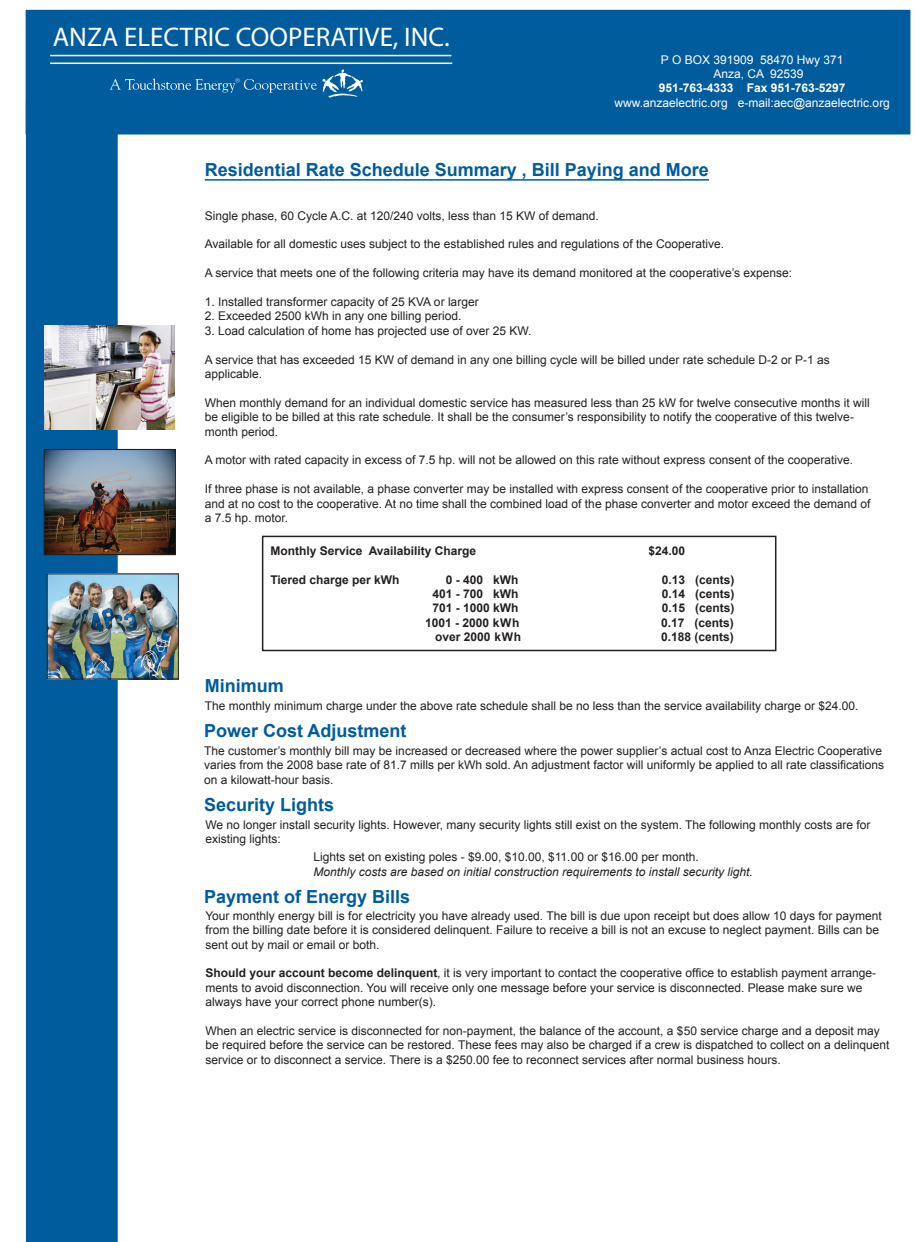
<style>
.page{position:relative;width:918px;height:1242px;background:#fff}
.page>*{position:absolute;margin:0;border:0;box-sizing:border-box;transform-origin:0 0}
.t1{font:27px "Myriad Pro";color:#fff}
.t2{font:700 18px "Arial";color:#005c9d}
.t3{font:12px/14.4px "Arial";color:#231f20}
.t4{font:700 12px "Arial";color:#231f20}
.t5{font:12px "Arial";color:#fff}
.t6{font:italic 12px "Arial";color:#231f20}
.t7{font:700 12px "Arial";color:#fff}
.s1{font-weight:700}
</style>
<div class="page">
<div style="left:26px;top:134px;width:92px;height:1108px;background:#005c9d"></div>
<div style="left:26px;top:10px;width:884px;height:124px;background:#005c9d"></div>
<hr style="left:50px;top:55px;width:401px;height:1px;background:#fff">
<hr style="left:50px;top:63px;width:402px;height:1px;background:#fff">
<img style="left:45px;top:326px;width:130px;height:103px">
<div style="left:262px;top:536px;width:514px;height:115px;border:2px solid #231f20"></div>
<img style="left:46px;top:451px;width:127px;height:102px">
<div style="left:44px;top:449px;width:131px;height:106px;border:1px solid #231f20"></div>
<img style="left:49px;top:576px;width:127px;height:101px">
<div style="left:47px;top:574px;width:131px;height:105px;border:1px solid #231f20"></div>
<svg style="left:110px;top:69px;width:253px;height:29px"></svg>
<hr style="left:205px;top:179px;width:504px;height:2px;background:#005c9d">
<p class="t1" style="left:53px;top:20px;width:398px">ANZA ELECTRIC COOPERATIVE, INC.</p>
<p class="t5" style="left:661px;top:51px;width:184px">P O BOX 391909 58470 Hwy 371</p>
<p class="t5" style="left:714px;top:66px;width:92px">Anza, CA 92539</p>
<p class="t7" style="left:659px;top:80px;width:188px">951-763-4333 Fax 951-763-5297</p>
<p class="t5" style="left:614px;top:95px;width:277px">www.anzaelectric.org e-mail:aec@anzaelectric.org</p>
<p class="t2" style="left:205px;top:158px;width:506px">Residential Rate Schedule Summary , Bill Paying and More</p>
<p class="t3" style="left:205px;top:208px;width:396px">Single phase, 60 Cycle A.C. at 120/240 volts, less than 15 KW of demand.</p>
<p class="t3" style="left:205px;top:237px;width:521px">Available for all domestic uses subject to the established rules and regulations of the Cooperative.</p>
<p class="t3" style="left:205px;top:266px;width:589px">A service that meets one of the following criteria may have its demand monitored at the cooperative’s expense:</p>
<p class="t3" style="left:205px;top:295px;width:275px">1. Installed transformer capacity of 25 KVA or larger</p>
<p class="t3" style="left:205px;top:309px;width:258px">2. Exceeded 2500 kWh in any one billing period.</p>
<p class="t3" style="left:205px;top:323px;width:328px">3. Load calculation of home has projected use of over 25 KW.</p>
<p class="t3" style="left:205px;top:352px;width:626px">A service that has exceeded 15 KW of demand in any one billing cycle will be billed under rate schedule D-2 or P-1 as</p>
<p class="t3" style="left:205px;top:367px;width:59px">applicable.</p>
<p class="t3" style="left:205px;top:395px;width:666px">When monthly demand for an individual domestic service has measured less than 25 kW for twelve consecutive months it will be eligible to be billed at this rate schedule. It shall be the consumer’s responsibility to notify the cooperative of this twelve&shy;month period.</p>
<p class="t3" style="left:205px;top:453px;width:650px">A motor with rated capacity in excess of 7.5 hp. will not be allowed on this rate without express consent of the cooperative.</p>
<p class="t3" style="left:205px;top:482px;width:667px">If three phase is not available, a phase converter may be installed with express consent of the cooperative prior to installation and at no cost to the cooperative. At no time shall the combined load of the phase converter and motor exceed the demand of a 7.5 hp. motor.</p>
<p class="t4" style="left:270px;top:543px;width:207px">Monthly Service Availability Charge</p>
<p class="t4" style="left:648px;top:543px;width:38px">$24.00</p>
<p class="t4" style="left:270px;top:571px;width:131px">Tiered charge per kWh</p>
<p class="t4" style="left:446px;top:571px;width:74px">0 - 400 kWh</p>
<p class="t4" style="left:662px;top:571px;width:74px">0.13 (cents)</p>
<p class="t4" style="left:432px;top:586px;width:88px">401 - 700 kWh</p>
<p class="t4" style="left:662px;top:586px;width:74px">0.14 (cents)</p>
<p class="t4" style="left:432px;top:600px;width:88px">701 - 1000 kWh</p>
<p class="t4" style="left:662px;top:600px;width:74px">0.15 (cents)</p>
<p class="t4" style="left:425px;top:615px;width:96px">1001 - 2000 kWh</p>
<p class="t4" style="left:661px;top:615px;width:74px">0.17 (cents)</p>
<p class="t4" style="left:435px;top:629px;width:87px">over 2000 kWh</p>
<p class="t4" style="left:661px;top:629px;width:74px">0.188 (cents)</p>
<p class="t2" style="left:205px;top:674px;width:81px">Minimum</p>
<p class="t3" style="left:205px;top:699px;width:655px">The monthly minimum charge under the above rate schedule shall be no less than the service availability charge or $24.00.</p>
<p class="t2" style="left:204px;top:719px;width:204px">Power Cost Adjustment</p>
<p class="t3" style="left:204px;top:744px;width:682px">The customer’s monthly bill may be increased or decreased where the power supplier’s actual cost to Anza Electric Cooperative varies from the 2008 base rate of 81.7 mills per kWh sold. An adjustment factor will uniformly be applied to all rate classifications on a kilowatt-hour basis.</p>
<p class="t3" style="left:205px;top:818px;width:667px">We no longer install security lights. However, many security lights still exist on the system. The following monthly costs are for existing lights:</p>
<p class="t3" style="left:313px;top:850px;width:387px">Lights set on existing poles - $9.00, $10.00, $11.00 or $16.00 per month.</p>
<p class="t6" style="left:313px;top:864px;width:441px">Monthly costs are based on initial construction requirements to install security light.</p>
<p class="t2" style="left:204px;top:793px;width:132px">Security Lights</p>
<p class="t2" style="left:204px;top:885px;width:208px">Payment of Energy Bills</p>
<p class="t3" style="left:205px;top:909px;width:678px">Your monthly energy bill is for electricity you have already used. The bill is due upon receipt but does allow 10 days for payment from the billing date before it is considered delinquent. Failure to receive a bill is not an excuse to neglect payment. Bills can be sent out by mail or email or both.</p>
<p class="t3" style="left:205px;top:966px;width:672px"><span class="s1">Should your account become delinquent</span>, it is very important to contact the cooperative office to establish payment arrange&shy;ments to avoid disconnection. You will receive only one message before your service is disconnected. Please make sure we always have your correct phone number(s).</p>
<p class="t3" style="left:205px;top:1024px;width:686px">When an electric service is disconnected for non-payment, the balance of the account, a $50 service charge and a deposit may be required before the service can be restored. These fees may also be charged if a crew is dispatched to collect on a delinquent service or to disconnect a service. There is a $250.00 fee to reconnect services after normal business hours.</p>
</div>
